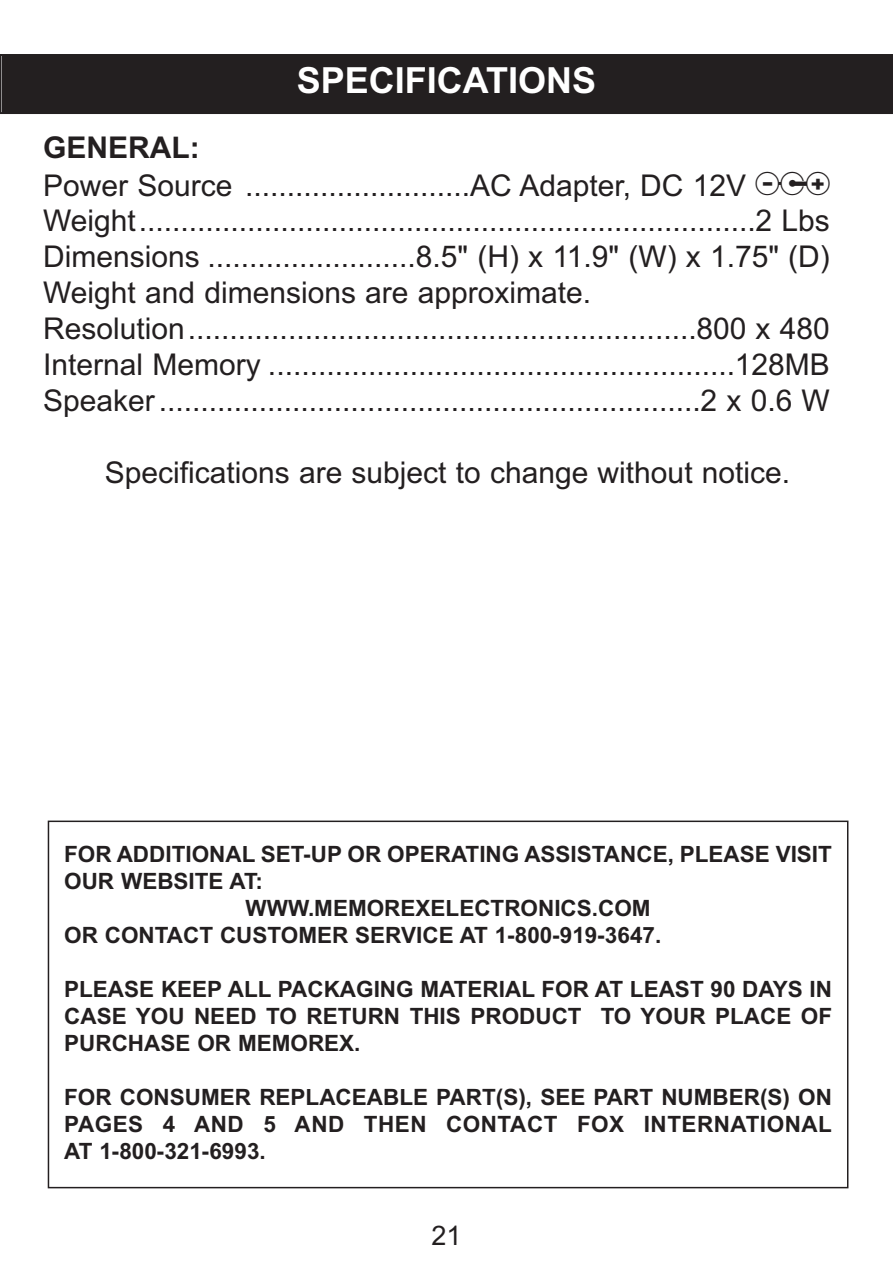
<style>
.page{position:relative;width:893px;height:1276px;background:#fff}
.page>*{position:absolute;margin:0;border:0;box-sizing:border-box;transform-origin:0 0}
.t1{font:700 36px "Arial";color:#fff}
.t2{font:30px/36px "Arial";color:#231f20}
.t3{font:27px "Arial";color:#231f20}
.t4{font:700 22.5px/27px "Arial";color:#231f20;text-align:justify}
.s1{font-weight:700}
.s2{font-family:"Treasure Chest"}
</style>
<div class="page">
<div style="left:2px;top:55px;width:889px;height:57px;background:#231f20"></div>
<div style="left:0;top:54px;width:893px;height:60px;border:2px solid #231f20"></div>
<div style="left:48px;top:820px;width:800px;height:368px;border:2px solid #231f20"></div>
<p class="t1" style="left:297px;top:60px;width:301px">SPECIFICATIONS</p>
<p class="t2" style="left:43px;top:128px;width:789px;line-height:38.1px"><span class="s1">GENERAL:<br></span>Power Source ...........................AC Adapter, DC 12V <span class="s2">Z</span></p>
<p class="t2" style="left:43px;top:202px;width:788px">Weight..........................................................................2 Lbs Dimensions .........................8.5" (H) x 11.9" (W) x 1.75" (D)<br>Weight and dimensions are approximate.<br>Resolution.............................................................800 x 480<br>Internal Memory ........................................................128MB Speaker.................................................................2 x 0.6 W</p>
<p class="t2" style="left:105px;top:454px;width:687px">Specifications are subject to change without notice.</p>
<p class="t4" style="left:64px;top:840px;width:769px">FOR ADDITIONAL SET-UP OR OPERATING ASSISTANCE, PLEASE VISIT</p>
<p class="t4" style="left:64px;top:867px;width:200px">OUR WEBSITE AT:</p>
<p class="t4" style="left:246px;top:894px;width:406px">WWW.MEMOREXELECTRONICS.COM</p>
<p class="t4" style="left:64px;top:921px;width:599px">OR CONTACT CUSTOMER SERVICE AT 1-800-919-3647.</p>
<p class="t4" style="left:64px;top:975px;width:769px">PLEASE KEEP ALL PACKAGING MATERIAL FOR AT LEAST 90 DAYS IN CASE YOU NEED TO RETURN THIS PRODUCT TO YOUR PLACE OF PURCHASE OR MEMOREX.</p>
<p class="t4" style="left:64px;top:1083px;width:769px">FOR CONSUMER REPLACEABLE PART(S), SEE PART NUMBER(S) ON PAGES 4 AND 5 AND THEN CONTACT FOX INTERNATIONAL AT 1-800-321-6993.</p>
<p class="t3" style="left:431px;top:1219px;width:32px">21</p>
</div>
